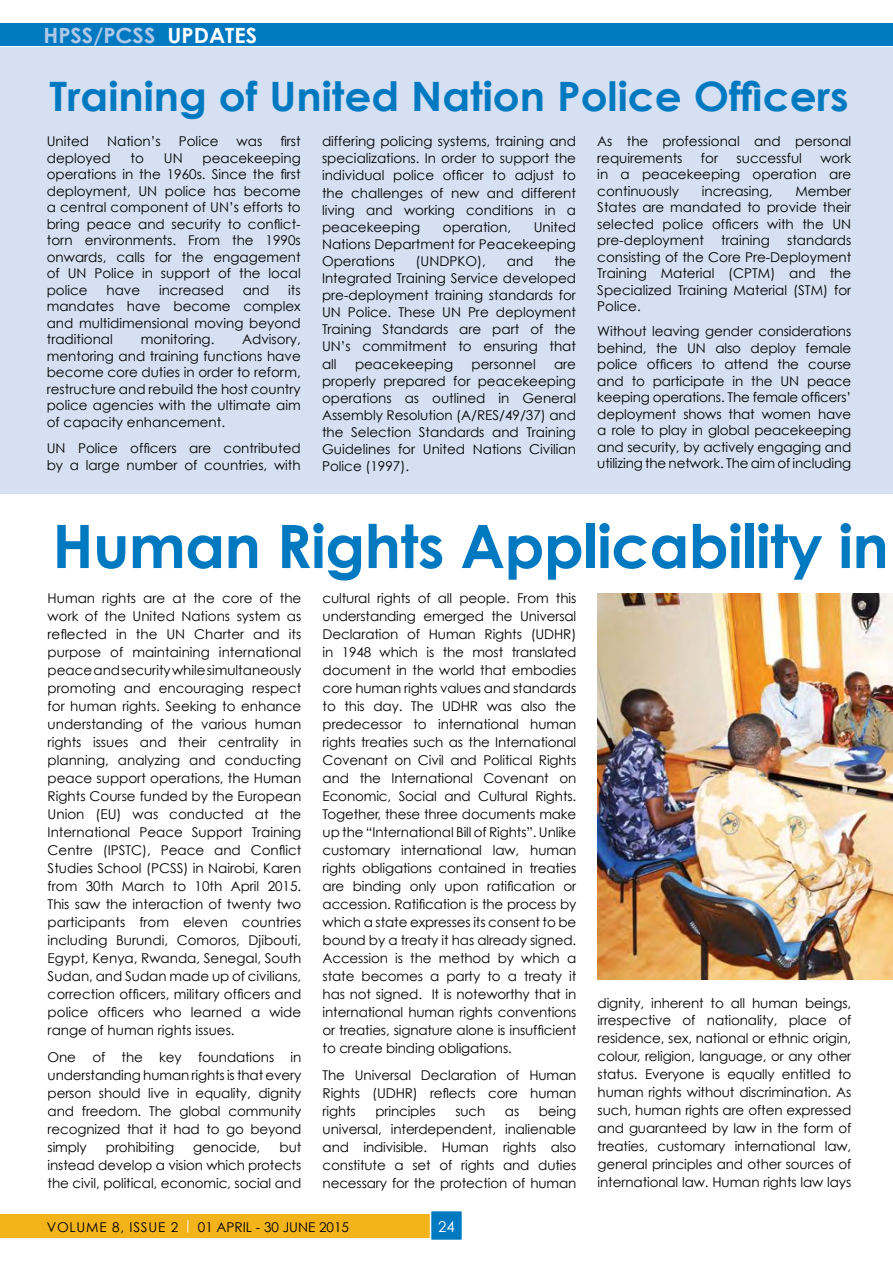
<style>
.page{position:relative;width:893px;height:1263px;background:#fff}
.page>*{position:absolute;margin:0;border:0;box-sizing:border-box;transform-origin:0 0}
.t1{font:700 60px "Century Gothic";letter-spacing:-.01em;color:#0079c1}
.t2{font:700 40.5px "Century Gothic";color:#0079c1;scale:1.04 1}
.t3{font:700 21px "Century Gothic";color:#b1c9e8;scale:1.04 1}
.t4{font:15px "Century Gothic";color:#fff}
.t5{font:13.5px/18px "Century Gothic";color:#000;text-align:justify}
.s1{color:#fff}
</style>
<div class="page">
<div style="left:0;top:1214px;width:462px;height:24px;background:#f2b31b"></div>
<div style="left:0;top:23px;width:893px;height:23px;background:#0079c1"></div>
<div style="left:430px;top:1210px;width:33px;height:31px;background:#0079c1;border:2px solid #fff"></div>
<div style="left:0;top:47px;width:893px;height:446px;background:#d5e0f3"></div>
<img style="left:598px;top:593px;width:295px;height:387px">
<h3 class="t3" style="left:44px;top:22px;width:207px">H PSS/PCSS <span class="s1">UPDATES</span></h3>
<h2 class="t2" style="left:49px;top:71px;width:770px">Training of United Nation Police Officers</h2>
<p class="t5" style="left:47px;top:132px;width:44px">United</p>
<p class="t5" style="left:107px;top:132px;width:55px">Nation’s</p>
<p class="t5" style="left:179px;top:132px;width:41px">Police</p>
<p class="t5" style="left:237px;top:132px;width:27px">was</p>
<p class="t5" style="left:280px;top:132px;width:22px">first</p>
<p class="t5" style="left:47px;top:149px;width:66px">deployed</p>
<p class="t5" style="left:131px;top:149px;width:15px">to</p>
<p class="t5" style="left:164px;top:149px;width:20px">UN</p>
<p class="t5" style="left:322px;top:133px;width:256px;line-height:17.1px">differing policing systems, training and specializations. In order to support the individual police officer to adjust to the challenges of new and different living and working conditions in a peacekeeping</p>
<p class="t5" style="left:597px;top:133px;width:255px;line-height:16.5px">As the professional and personal requirements</p>
<p class="t5" style="left:47px;top:149px;width:256px;line-height:16.5px;text-indent:156px">peacekeeping operations in the 1960s. Since the first deployment, U N police has become a central component of U N’s efforts to bring peace and security to conflict&shy;torn environments. From the 1990s onwards, calls for the engagement of U N Police in support of the local police</p>
<p class="t5" style="left:701px;top:149px;width:19px">for</p>
<p class="t5" style="left:737px;top:149px;width:67px">successful</p>
<p class="t5" style="left:597px;top:149px;width:255px;line-height:16.5px;text-indent:223px">work in a peacekeeping operation are continuously</p>
<p class="t5" style="left:702px;top:182px;width:72px">increasing,</p>
<p class="t5" style="left:597px;top:182px;width:256px;line-height:16.5px;text-indent:198px">Member States are mandated to provide their selected police officers with the UN pre-deployment</p>
<p class="t5" style="left:322px;top:218px;width:255px;line-height:17.1px;text-indent:212px">U nited Nations Department for Peacekeeping Operations</p>
<p class="t5" style="left:443px;top:218px;width:70px">operation,</p>
<p class="t5" style="left:721px;top:231px;width:50px">training</p>
<p class="t5" style="left:597px;top:232px;width:256px;line-height:16.5px;text-indent:190px">standards consisting of the Core Pre-Deployment Training Material (CPTM) and the Specialized Training Material (STM) for Police.</p>
<p class="t5" style="left:597px;top:323px;width:256px;line-height:16.5px">Without leaving gender considerations behind, the U N also deploy female police officers to attend the course and to participate in the U N peace keeping operations. The female officers’ deployment shows that women have a role to play in global peacekeeping and security, by actively engaging and utilizing the network. The aim of including</p>
<p class="t5" style="left:416px;top:252px;width:72px">(U NDPKO),</p>
<p class="t5" style="left:507px;top:252px;width:28px">and</p>
<p class="t5" style="left:322px;top:252px;width:256px;line-height:17.1px;text-indent:232px">the Integrated Training Service developed pre-deployment training standards for U N Police. These U N Pre deployment Training Standards are part of the U N’s commitment to ensuring that all</p>
<p class="t5" style="left:47px;top:281px;width:255px;line-height:16.5px;text-indent:241px">its mandates have become complex and multidimensional moving beyond traditional</p>
<p class="t5" style="left:107px;top:281px;width:35px">have</p>
<p class="t5" style="left:159px;top:281px;width:66px">increased</p>
<p class="t5" style="left:243px;top:281px;width:28px">and</p>
<p class="t5" style="left:47px;top:331px;width:256px;line-height:16.5px;text-indent:195px">Advisory, mentoring and training functions have become core duties in order to reform, restructure and rebuild the host country police agencies with the ultimate aim of capacity enhancement.</p>
<p class="t5" style="left:47px;top:440px;width:256px;line-height:16.5px">UN Police officers are contributed by a large number of countries, with</p>
<p class="t5" style="left:141px;top:330px;width:75px">monitoring.</p>
<p class="t5" style="left:355px;top:354px;width:100px">peacekeeping</p>
<p class="t5" style="left:472px;top:354px;width:66px">personnel</p>
<p class="t5" style="left:322px;top:355px;width:256px;line-height:17.1px;text-indent:232px">are properly prepared for peacekeeping operations as outlined in General Assembly Resolution (A/RES/49/37) and the Selection Standards and Training Guidelines for U nited Nations Civilian Police (1997).</p>
<h1 class="t1" style="left:52px;top:508px;width:838px">H uman Rights Applicability in</h1>
<p class="t5" style="left:48px;top:589px;width:255px">Human rights are at the core of the work of the U nited Nations system as reflected in the UN Charter and its purpose of maintaining international peace and security while simultaneously promoting and encouraging respect for human rights. Seeking to enhance understanding of the various human rights issues and their centrality in planning, analyzing and conducting peace support operations, the Human Rights Course funded by the European U nion (EU ) was conducted at the International Peace Support Training Centre (IPSTC), Peace and Conflict Studies School (PCSS) in Nairobi, Karen from 30th March to 10th April 2015.<br>This saw the interaction of twenty two participants from eleven countries including Burundi, Comoros, Djibouti, Egypt, Kenya, Rwanda, Senegal, South Sudan, and Sudan made up of civilians, correction officers, military officers and police officers who learned a wide range of human rights issues.</p>
<p class="t5" style="left:48px;top:1048px;width:255px">One of the key foundations in understanding human rights is that every person should live in equality, dignity and freedom. The global community recognized that it had to go beyond simply</p>
<p class="t5" style="left:323px;top:589px;width:255px">cultural rights of all people. From this understanding emerged the U niversal Declaration of Human Rights (UDHR) in 1948 which is the most translated document in the world that embodies core human rights values and standards to this day. The UD HR was also the predecessor to international human rights treaties such as the International Covenant on Civil and Political Rights and the International Covenant on Economic, Social and Cultural Rights.<br>Together, these three documents make up the “International Bill of Rights”. U nlike customary international law, human rights obligations contained in treaties are binding only upon ratification or accession. Ratification is the process by which a state expresses its consent to be bound by a treaty it has already signed.<br>Accession is the method by which a state becomes a party to a treaty it has not signed. It is noteworthy that in international human rights conventions or treaties, signature alone is insufficient to create binding obligations.</p>
<p class="t5" style="left:323px;top:1065px;width:255px">The U niversal Declaration of Human Rights (UDHR) reflects core human rights</p>
<p class="t5" style="left:598px;top:993px;width:255px">dignity, inherent to all human beings, irrespective of nationality, place of residence, sex, national or ethnic origin, colour, religion, language, or any other status. Everyone is equally entitled to human rights without discrimination. As such, human rights are often expressed and guaranteed by law in the form of treaties, customary international law, general principles and other sources of international law. Human rights law lays</p>
<p class="t5" style="left:323px;top:1101px;width:255px;text-indent:216px">being universal, interdependent, inalienable and indivisible. Human rights also constitute a set of rights and duties necessary for the protection of human</p>
<p class="t5" style="left:375px;top:1101px;width:62px">principles</p>
<p class="t5" style="left:455px;top:1101px;width:32px">such</p>
<p class="t5" style="left:505px;top:1101px;width:16px">as</p>
<p class="t5" style="left:106px;top:1138px;width:70px">prohibiting</p>
<p class="t5" style="left:193px;top:1138px;width:69px">genocide,</p>
<p class="t5" style="left:48px;top:1138px;width:255px;text-indent:232px">but instead develop a vision which protects the civil, political, economic, social and</p>
<p class="t5" style="left:47px;top:1217px;width:304px">Volume 8, Issue 2 <span class="s1">|</span> 01 APRIL - 30 JUNE 2015</p>
<p class="t4" style="left:438px;top:1217px;width:18px">24</p>
</div>
